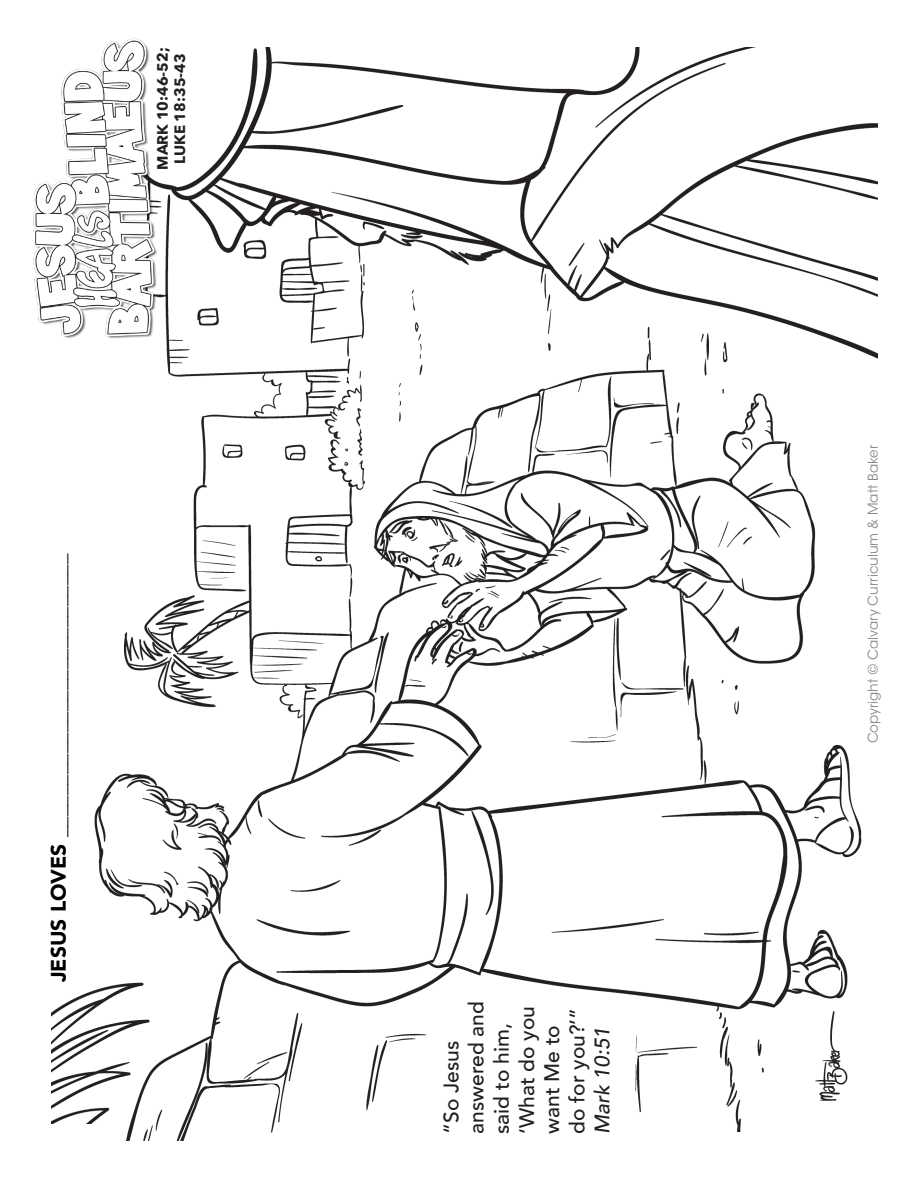
<style>
.page{position:relative;width:918px;height:1188px;background:#fff}
.page>*{position:absolute;margin:0;border:0;box-sizing:border-box;transform-origin:0 0}
.t1{font:500 21px/25.2px "Avenir";color:#231f20}
.t2{font:900 21px "Avenir";color:#000}
.t3{font:italic 500 21px "Avenir";color:#231f20}
.t4{font:700 15px/17.2px "Avenir Next";color:#231f20;text-align:center}
.t5{font:13.5px "ITC Avant Garde Std";color:#636366}
.s1{font-family:"Oasis C Dfont"}
</style>
<div class="page">
<img style="left:51px;top:47px;width:826px;height:1093px">
<div style="left:401px;top:1132px;width:405px;height:31px;background:#fff"></div>
<div style="left:43px;top:1124px;width:69px;height:31px;background:#fff"></div>
<img style="left:33px;top:38px;width:130px;height:313px">
<div style="left:450px;top:1017px;width:173px;height:171px;background:#fff"></div>
<p class="t4" style="left:155px;top:170px;width:124px;rotate:-90deg">MARK 10:46-52;<br>LUKE 18:35-43</p>
<p class="t2" style="left:45px;top:982px;width:430px;rotate:-90deg">JESUS LOVES ___________________________</p>
<p class="t1" style="left:439px;top:1134px;width:134px;rotate:-90deg">“So Jesus answered and said to him, ‘What do you want Me to do for you?’”</p>
<p class="t3" style="left:589px;top:1134px;width:108px;rotate:-90deg">Mark 10:51</p>
<p class="t5" style="left:865px;top:743px;width:300px;rotate:-90deg">Copyright <span class="s1">a</span> Calvary Curriculum &amp; Matt Baker</p>
</div>
